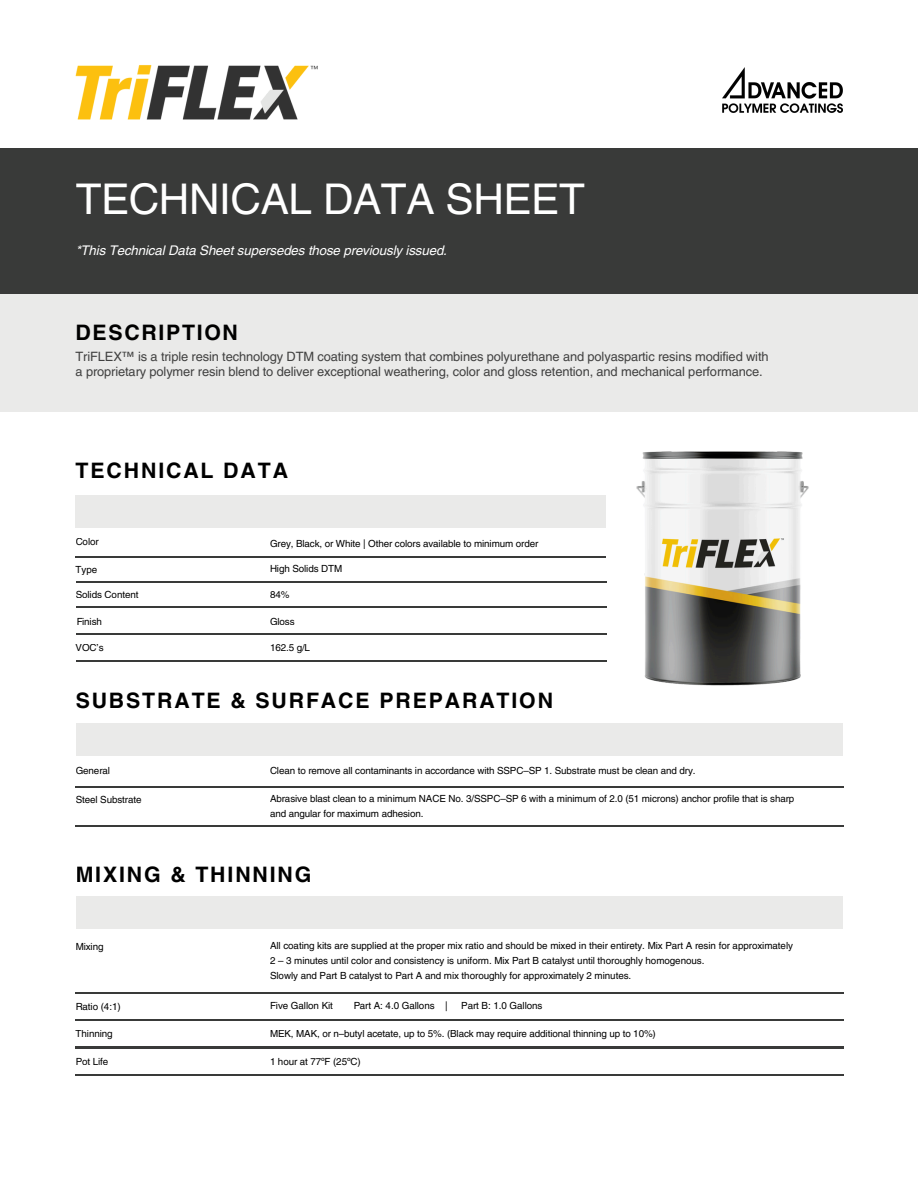
<style>
.page{position:relative;width:918px;height:1188px;background:#fff}
.page>*{position:absolute;margin:0;border:0;box-sizing:border-box;transform-origin:0 0}
.t1{font:42.3px "Helvetica LT Pro";letter-spacing:-.01em;color:#fff}
.t2{font:700 21.3px "Helvetica LT Pro";letter-spacing:.085em;color:#000}
.t3{font:italic 13.35px "Helvetica LT Pro";letter-spacing:-.01em;color:#fff}
.t4{font:12.9px/14.9px "Helvetica LT Pro";letter-spacing:-.01em;color:#404040}
.t5{font:9.75px/14.7px "Helvetica LT Pro";letter-spacing:-.01em;color:#000}
</style>
<div class="page">
<div style="left:0;top:291px;width:918px;height:120px;background:#eaeae9"></div>
<div style="left:0;top:148px;width:918px;height:146px;background:#393a39"></div>
<hr style="left:76px;top:557px;width:214px;height:1px;background:#393a39">
<hr style="left:292px;top:557px;width:314px;height:1px;background:#393a39">
<hr style="left:76px;top:582px;width:215px;height:1px;background:#393a39">
<hr style="left:292px;top:582px;width:314px;height:1px;background:#393a39">
<hr style="left:76px;top:607px;width:215px;height:1px;background:#393a39">
<hr style="left:292px;top:607px;width:314px;height:1px;background:#393a39">
<hr style="left:76px;top:634px;width:215px;height:1px;background:#393a39">
<hr style="left:292px;top:634px;width:314px;height:1px;background:#393a39">
<hr style="left:76px;top:660px;width:215px;height:1px;background:#393a39">
<hr style="left:292px;top:660px;width:314px;height:1px;background:#393a39">
<hr style="left:76px;top:787px;width:310px;height:1px;background:#393a39">
<hr style="left:389px;top:787px;width:454px;height:1px;background:#393a39">
<div style="left:76px;top:495px;width:530px;height:32px;background:#eaeae9"></div>
<div style="left:76px;top:723px;width:766px;height:32px;background:#eaeae9"></div>
<hr style="left:76px;top:826px;width:310px;height:1px;background:#393a39">
<hr style="left:389px;top:826px;width:454px;height:1px;background:#393a39">
<hr style="left:76px;top:993px;width:310px;height:1px;background:#393a39">
<hr style="left:389px;top:993px;width:454px;height:1px;background:#393a39">
<hr style="left:76px;top:1019px;width:310px;height:2px;background:#393a39">
<hr style="left:389px;top:1019px;width:454px;height:2px;background:#393a39">
<hr style="left:76px;top:1047px;width:310px;height:1px;background:#393a39">
<hr style="left:389px;top:1047px;width:454px;height:1px;background:#393a39">
<div style="left:76px;top:897px;width:766px;height:32px;background:#eaeae9"></div>
<img style="left:722px;top:67px;width:120px;height:46px">
<img style="left:75px;top:65px;width:243px;height:55px">
<img style="left:636px;top:451px;width:173px;height:235px">
<hr style="left:76px;top:1074px;width:310px;height:1px;background:#393a39">
<hr style="left:389px;top:1074px;width:454px;height:1px;background:#393a39">
<h1 class="t1" style="left:76px;top:184px;width:511px">TECHNICAL DATA SHEET</h1>
<h3 class="t3" style="left:76px;top:246px;width:373px">*This Technical Data Sheet supersedes those previously issued.</h3>
<h2 class="t2" style="left:76px;top:325px;width:164px">DESCRIPTION</h2>
<p class="t4" style="left:76px;top:350px;width:695px">TriFLEX™ is a triple resin technology DTM coating system that combines polyurethane and polyaspartic resins modified with a proprietary polymer resin blend to deliver exceptional weathering, color and gloss retention, and mechanical performance.</p>
<h2 class="t2" style="left:76px;top:463px;width:214px">TECHNICAL DATA</h2>
<p class="t5" style="left:76px;top:536px;width:25px">Color</p>
<p class="t5" style="left:76px;top:563px;width:23px">Type</p>
<p class="t5" style="left:76px;top:588px;width:64px">Solids Content</p>
<p class="t5" style="left:76px;top:615px;width:27px">Finish</p>
<p class="t5" style="left:76px;top:642px;width:30px">VOC’s</p>
<p class="t5" style="left:270px;top:537px;width:270px">Grey, Black, or White | Other colors available to minimum order</p>
<p class="t5" style="left:270px;top:562px;width:74px">High Solids DTM</p>
<p class="t5" style="left:270px;top:588px;width:21px">84%</p>
<p class="t5" style="left:270px;top:615px;width:26px">Gloss</p>
<p class="t5" style="left:270px;top:642px;width:42px">162.5 g/L</p>
<h2 class="t2" style="left:76px;top:693px;width:479px">SUBSTRATE &amp; SURFACE PREPARATION</h2>
<p class="t5" style="left:76px;top:764px;width:36px">General</p>
<p class="t5" style="left:76px;top:793px;width:68px">Steel Substrate</p>
<p class="t5" style="left:270px;top:764px;width:427px">Clean to remove all contaminants in accordance with SSPC–SP 1. Substrate must be clean and dry.</p>
<p class="t5" style="left:270px;top:792px;width:526px">Abrasive blast clean to a minimum NACE No. 3/SSPC–SP 6 with a minimum of 2.0 (51 microns) anchor profile that is sharp and angular for maximum adhesion.</p>
<h2 class="t2" style="left:76px;top:867px;width:237px">MIXING &amp; THINNING</h2>
<p class="t5" style="left:76px;top:940px;width:29px">Mixing</p>
<p class="t5" style="left:76px;top:1000px;width:47px">Ratio (4:1)</p>
<p class="t5" style="left:76px;top:1028px;width:39px">Thinning</p>
<p class="t5" style="left:270px;top:939px;width:525px">All coating kits are supplied at the proper mix ratio and should be mixed in their entirety. Mix Part A resin for approximately<br>2 – 3 minutes until color and consistency is uniform. Mix Part B catalyst until thoroughly homogenous.<br>Slowly and Part B catalyst to Part A and mix thoroughly for approximately 2 minutes.</p>
<p class="t5" style="left:353px;top:999px;width:96px">Part A: 4.0 Gallons |</p>
<p class="t5" style="left:461px;top:999px;width:83px">Part B: 1.0 Gallons</p>
<p class="t5" style="left:270px;top:1028px;width:387px">MEK, MAK, or n–butyl acetate, up to 5%. (Black may require additional thinning up to 10%)</p>
<p class="t5" style="left:270px;top:999px;width:65px">Five Gallon Kit</p>
<p class="t5" style="left:76px;top:1055px;width:34px">Pot Life</p>
<p class="t5" style="left:270px;top:1055px;width:92px">1 hour at 77ºF (25ºC)</p>
</div>
